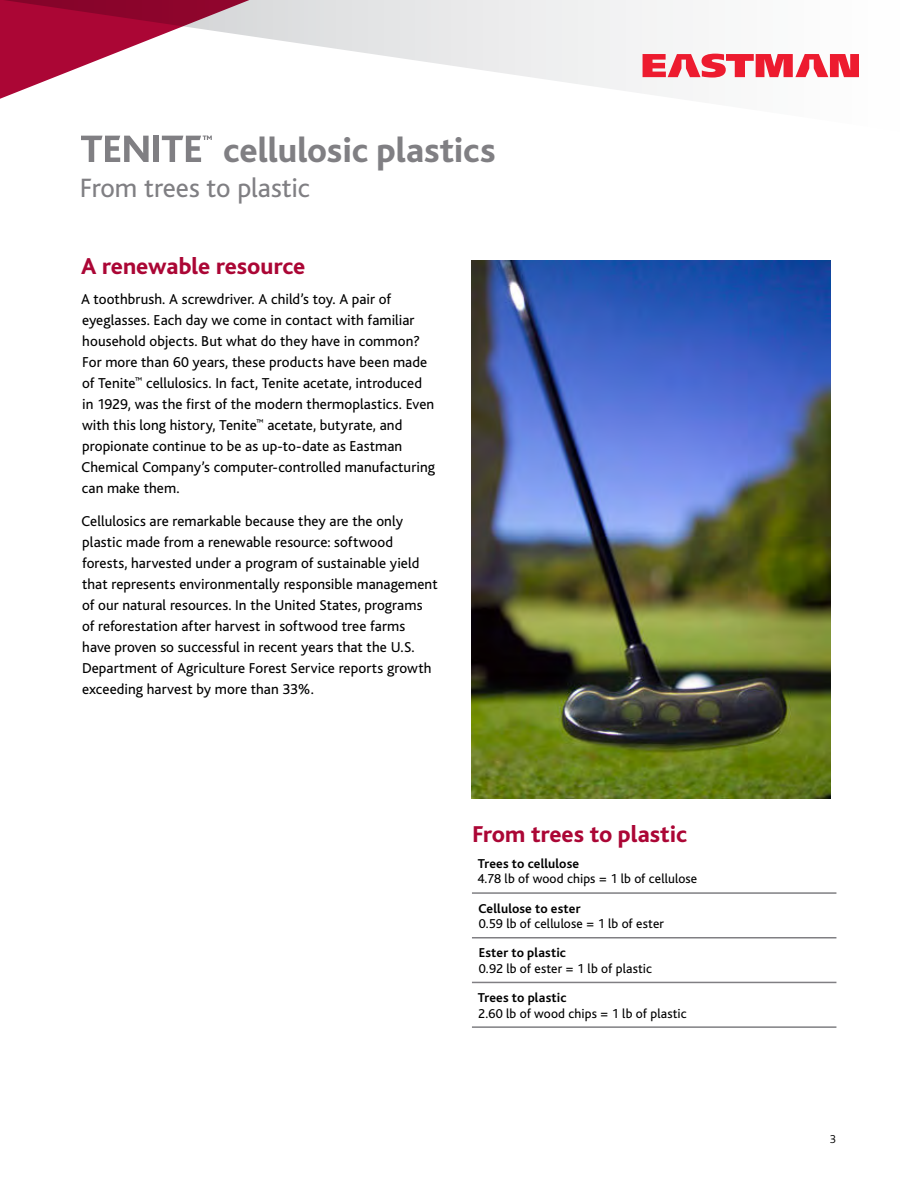
<style>
.page{position:relative;width:918px;height:1188px;background:#fff}
.page>*{position:absolute;margin:0;border:0;box-sizing:border-box;transform-origin:0 0}
.Section_Title{font:800 36px "Bliss";letter-spacing:-.005em;color:#807f83}
.front_subtitle{font:27.75px "Bliss";letter-spacing:-.005em;color:#807f83}
.Heads{font:800 24px "Bliss";letter-spacing:-.005em;color:#ab0635}
.Body_Copy{font:15px/21px "Bliss";letter-spacing:.005em;color:#000}
.Table{font:13.5px/15.8px "Bliss";letter-spacing:.005em;color:#000}
.Notes{font:300 12px "Bliss";color:#000}
.s1{font-weight:700}
</style>
<div class="page">
<svg style="left:0;top:0;width:721px;height:138px"></svg>
<svg style="left:643px;top:54px;width:216px;height:24px"></svg>
<svg style="left:472px;top:981px;width:364px;height:3px"></svg>
<hr style="left:472px;top:892px;width:364px;height:2px;background:#807f83">
<hr style="left:472px;top:937px;width:364px;height:2px;background:#807f83">
<hr style="left:472px;top:982px;width:364px;height:1px;background:#807f83">
<hr style="left:472px;top:1026px;width:364px;height:2px;background:#807f83">
<img style="left:472px;top:261px;width:359px;height:538px">
<svg style="left:81px;top:136px;width:68px;height:26px"></svg>
<div style="left:153px;top:136px;width:6px;height:26px;background:#807f83"></div>
<svg style="left:162px;top:136px;width:50px;height:26px"></svg>
<p class="Section_Title" style="left:223px;top:132px;width:274px">cellulosic plastics</p>
<p class="front_subtitle" style="left:80px;top:173px;width:232px">From trees to plastic</p>
<p class="Heads" style="left:81px;top:253px;width:226px">A renewable resource</p>
<p class="Body_Copy" style="left:81px;top:289px;width:355px">A toothbrush. A screwdriver. A child’s toy. A pair of eyeglasses. Each day we come in contact with familiar household objects. But what do they have in common?<br>For more than 60 years, these products have been made of Tenite<sup>™</sup> cellulosics. In fact, Tenite acetate, introduced in 1929, was the first of the modern thermoplastics. Even with this long history, Tenite<sup>™</sup> acetate, butyrate, and propionate continue to be as up-to-date as Eastman Chemical Company’s computer-controlled manufacturing can make them.</p>
<p class="Body_Copy" style="left:82px;top:511px;width:358px">Cellulosics are remarkable because they are the only plastic made from a renewable resource: softwood forests, harvested under a program of sustainable yield that represents environmentally responsible management of our natural resources. In the United States, programs of reforestation after harvest in softwood tree farms<br>have proven so successful in recent years that the U.S.<br>Department of Agriculture Forest Service reports growth exceeding harvest by more than 33%.</p>
<p class="Heads" style="left:472px;top:822px;width:216px">From trees to plastic</p>
<p class="Table" style="left:477px;top:856px;width:221px"><span class="s1">Trees to cellulose<br></span>4.78 lb of wood chips = 1 lb of cellulose</p>
<p class="Table" style="left:478px;top:901px;width:187px"><span class="s1">Cellulose to ester<br></span>0.59 lb of cellulose = 1 lb of ester</p>
<p class="Table" style="left:479px;top:945px;width:175px"><span class="s1">Ester to plastic<br></span>0.92 lb of ester = 1 lb of plastic</p>
<p class="Table" style="left:478px;top:990px;width:211px"><span class="s1">Trees to plastic<br></span>2.60 lb of wood chips = 1 lb of plastic</p>
<p class="Notes" style="left:830px;top:1133px;width:8px">3</p>
</div>
